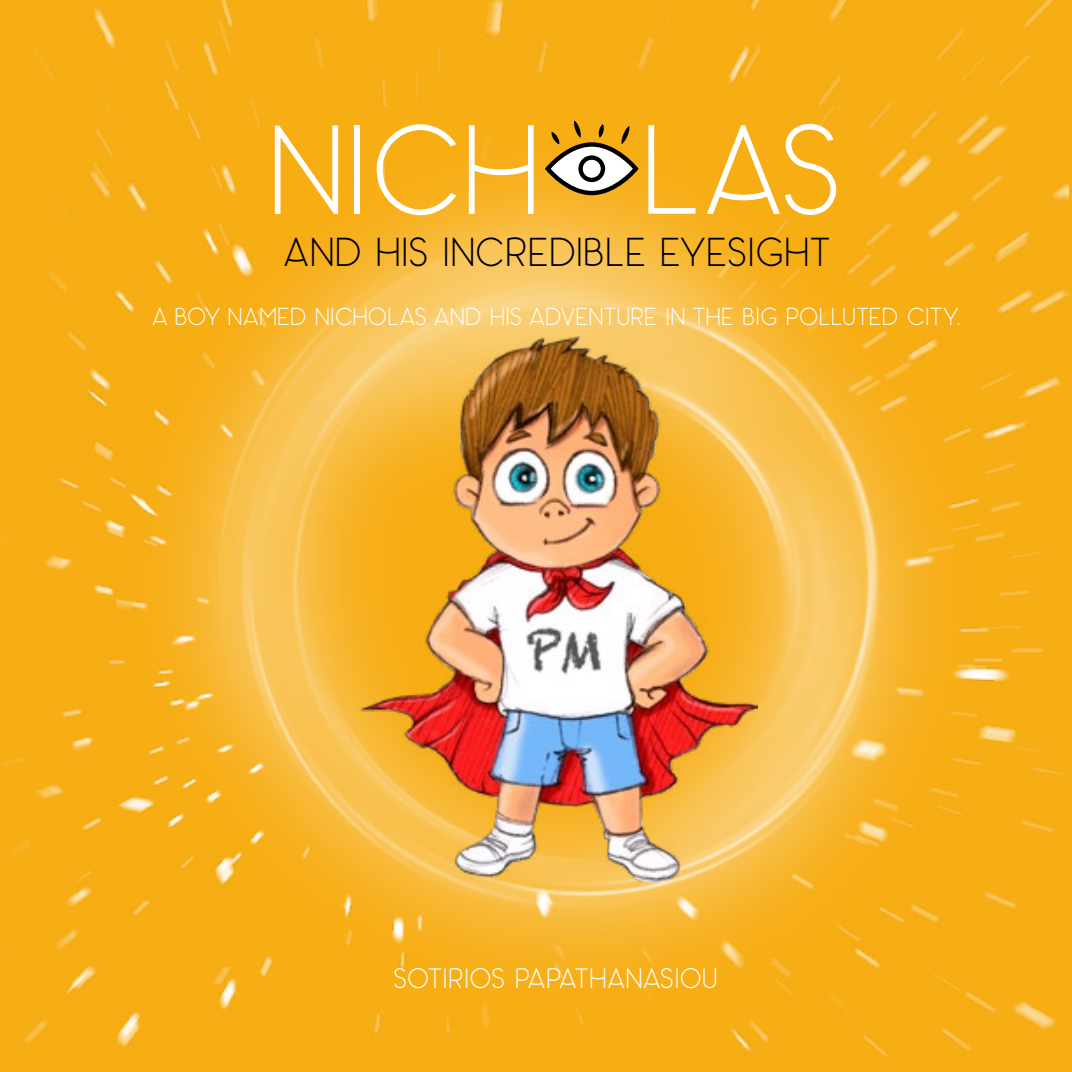
<style>
.page{position:relative;width:1072px;height:1072px;background:#fff}
.page>*{position:absolute;margin:0;border:0;box-sizing:border-box;transform-origin:0 0}
.t1{font:300 40.25px "Panama";color:#000}
.t2{font:300 28px "Panama";letter-spacing:-.02em;color:#fff}
.t3{font:300 24.5px "Panama";letter-spacing:-.02em;color:#fff}
</style>
<div class="page">
<img style="left:0;top:0;width:1068px;height:1071px">
<svg style="left:275px;top:125px;width:63px;height:89px"></svg>
<div style="left:354px;top:125px;width:6px;height:89px;background:#fff"></div>
<svg style="left:377px;top:124px;width:79px;height:91px;background:#f8bb3e"></svg>
<svg style="left:469px;top:125px;width:64px;height:89px"></svg>
<svg style="left:648px;top:125px;width:47px;height:89px"></svg>
<svg style="left:707px;top:124px;width:129px;height:91px"></svg>
<svg style="left:547px;top:144px;width:89px;height:49px"></svg>
<div style="left:545px;top:142px;width:93px;height:53px;border:4px solid #000;border-radius:50%"></div>
<div style="left:578px;top:155px;width:27px;height:27px;border:4px solid #000;border-radius:50%"></div>
<svg style="left:551px;top:132px;width:8px;height:12px"></svg>
<svg style="left:574px;top:120px;width:7px;height:18px"></svg>
<svg style="left:598px;top:124px;width:6px;height:14px"></svg>
<svg style="left:621px;top:125px;width:8px;height:19px"></svg>
<img style="left:359px;top:336px;width:398px;height:546px">
<h1 class="t1" style="left:282px;top:228px;width:550px">AND HIS INCREDIBLE EYESIGHT</h1>
<p class="t3" style="left:151px;top:302px;width:810px">A BOY NAMED NICHOLAS AND HIS ADVENTURE IN THE BIG POLLUTED CITY.</p>
<p class="t2" style="left:393px;top:961px;width:326px">SOTIRIOS PAPATHANASIOU</p>
</div>
